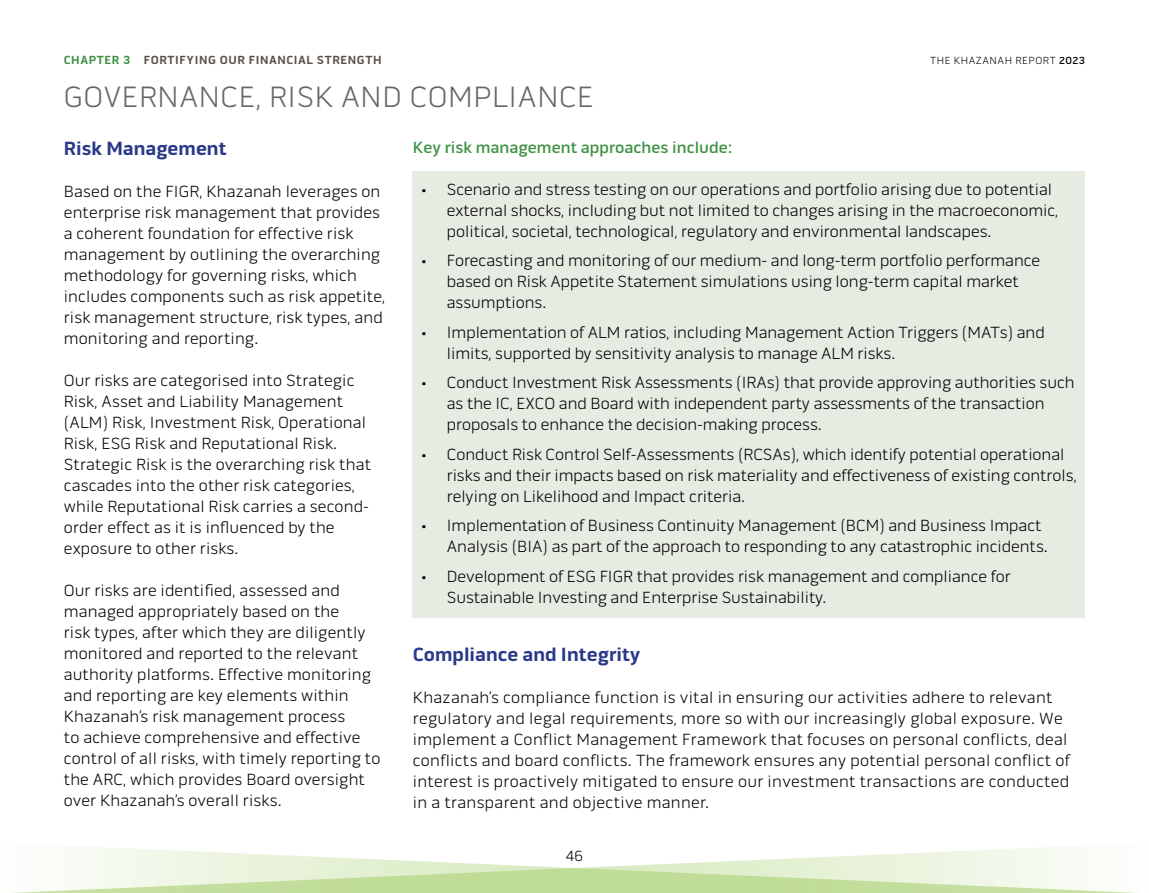
<style>
.page{position:relative;width:1149px;height:893px;background:#fff}
.page>*{position:absolute;margin:0;border:0;box-sizing:border-box;transform-origin:0 0}
.t1{font:300 30px "Pill Gothic 600 mg";letter-spacing:.02em;color:#676769}
.t2{font:700 19.5px "Pill Gothic 600 mg";color:#283a88}
.t3{font:300 16.5px/21px "Pill Gothic 600 mg";letter-spacing:.01em;color:#000}
.t4{font:500 16.5px "Pill Gothic 600 mg";color:#3f9244}
.t5{font:300 15px "Pill Gothic 600 mg";color:#000}
.t6{font:700 12px "Pill Gothic 600 mg";letter-spacing:.05em;color:#5e5049}
.t7{font:300 10.5px "Pill Gothic 600 mg";letter-spacing:.05em;color:#000}
.s1{color:#3f9244}
.s2{font-weight:500}
</style>
<div class="page">
<svg style="left:12px;top:846px;width:1125px;height:47px"></svg>
<div style="left:412px;top:171px;width:672px;height:447px;background:#e7ece2"></div>
<p class="t6" style="left:64px;top:53px;width:319px"><span class="s1">CHAPTER 3</span> FORTIFYING OUR FINANCIAL STRENGTH</p>
<p class="t7" style="left:929px;top:54px;width:156px">THE KHAZANAH REPORT <span class="s2">2023</span></p>
<h1 class="t1" style="left:64px;top:80px;width:531px">GOVERNANCE, RISK AND COMPLIANCE</h1>
<p class="t4" style="left:412px;top:137px;width:321px">Key risk management approaches include:</p>
<p class="t3" style="left:446px;top:179px;width:612px;text-indent:-26px">• Scenario and stress testing on our operations and portfolio arising due to potential external shocks, including but not limited to changes arising in the macroeconomic, political, societal, technological, regulatory and environmental landscapes.</p>
<p class="t3" style="left:446px;top:250px;width:594px;text-indent:-26px">• Forecasting and monitoring of our medium- and long-term portfolio performance based on Risk Appetite Statement simulations using long-term capital market assumptions.</p>
<p class="t3" style="left:446px;top:322px;width:599px;text-indent:-26px">• Implementation of ALM ratios, including Management Action Triggers (MATs) and limits, supported by sensitivity analysis to manage ALM risks.</p>
<p class="t3" style="left:446px;top:372px;width:629px;text-indent:-26px">• Conduct Investment Risk Assessments (IRAs) that provide approving authorities such as the IC, EXCO and Board with independent party assessments of the transaction proposals to enhance the decision-making process.</p>
<p class="t3" style="left:446px;top:444px;width:631px;text-indent:-26px">• Conduct Risk Control Self-Assessments (RCSAs), which identify potential operational risks and their impacts based on risk materiality and effectiveness of existing controls, relying on Likelihood and Impact criteria.</p>
<p class="t3" style="left:446px;top:515px;width:602px;text-indent:-26px">• Implementation of Business Continuity Management (BCM) and Business Impact<br>Analysis (BIA) as part of the approach to responding to any catastrophic incidents.</p>
<p class="t3" style="left:446px;top:566px;width:565px;text-indent:-26px">• Development of ESG FIGR that provides risk management and compliance for<br>Sustainable Investing and Enterprise Sustainability.</p>
<p class="t2" style="left:64px;top:136px;width:164px">Risk Management</p>
<p class="t3" style="left:64px;top:181px;width:323px">Based on the FIGR, Khazanah leverages on enterprise risk management that provides a coherent foundation for effective risk management by outlining the overarching methodology for governing risks, which includes components such as risk appetite, risk management structure, risk types, and monitoring and reporting.</p>
<p class="t3" style="left:64px;top:370px;width:309px">Our risks are categorised into Strategic Risk, Asset and Liability Management (ALM) Risk, Investment Risk, Operational Risk, ESG Risk and Reputational Risk.<br>Strategic Risk is the overarching risk that cascades into the other risk categories, while Reputational Risk carries a second&shy;order effect as it is influenced by the exposure to other risks.</p>
<p class="t3" style="left:64px;top:580px;width:318px">Our risks are identified, assessed and managed appropriately based on the<br>risk types, after which they are diligently monitored and reported to the relevant authority platforms. Effective monitoring and reporting are key elements within Khazanah’s risk management process<br>to achieve comprehensive and effective control of all risks, with timely reporting to the ARC, which provides Board oversight over Khazanah’s overall risks.</p>
<p class="t2" style="left:412px;top:643px;width:229px">Compliance and Integrity</p>
<p class="t3" style="left:412px;top:687px;width:658px">Khazanah’s compliance function is vital in ensuring our activities adhere to relevant regulatory and legal requirements, more so with our increasingly global exposure. We implement a Conflict Management Framework that focuses on personal conflicts, deal conflicts and board conflicts. The framework ensures any potential personal conflict of interest is proactively mitigated to ensure our investment transactions are conducted in a transparent and objective manner.</p>
<p class="t5" style="left:565px;top:847px;width:19px">46</p>
</div>
